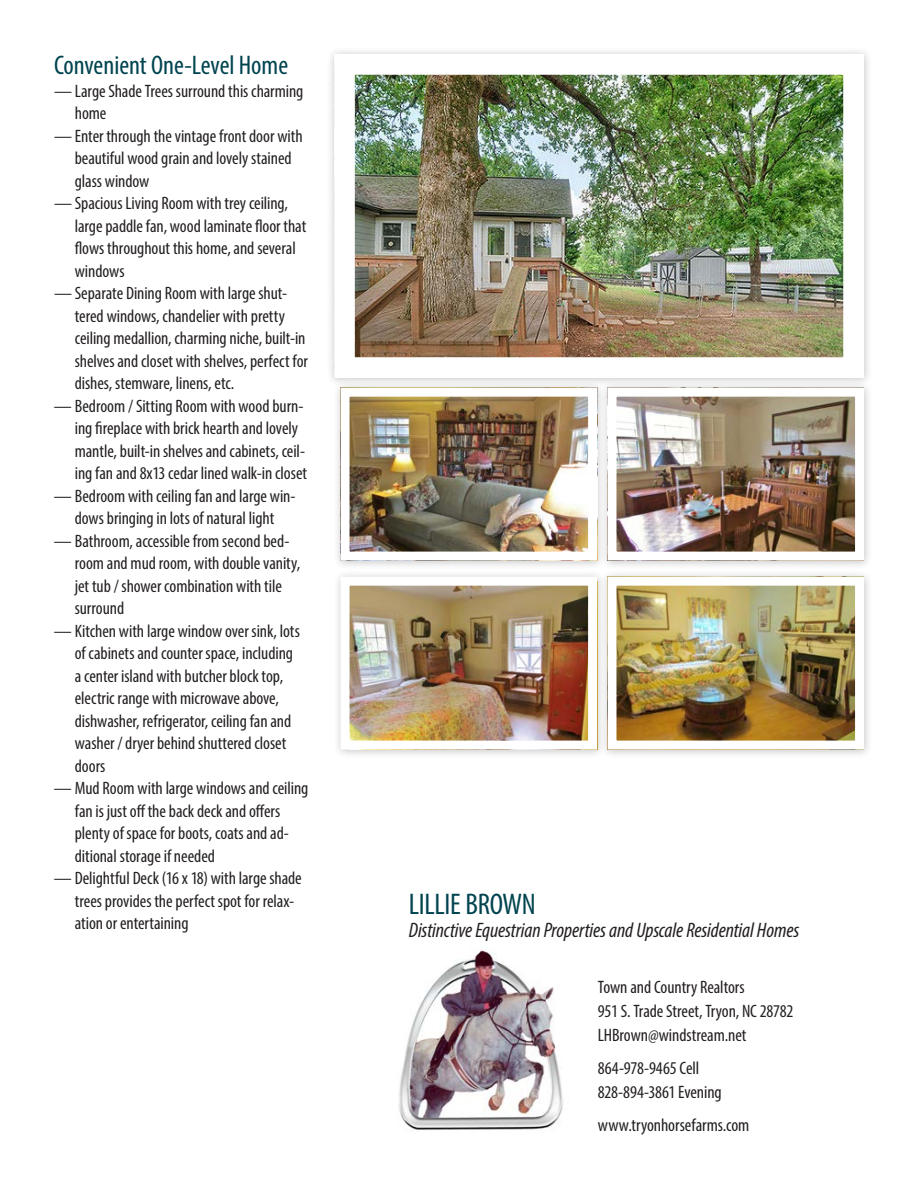
<style>
.page{position:relative;width:918px;height:1188px;background:#fff}
.page>*{position:absolute;margin:0;border:0;box-sizing:border-box;transform-origin:0 0}
.t1{font:condensed 30px "Myriad Pro";letter-spacing:-.01em;color:#004450}
.t2{font:condensed 27px "Myriad Pro";color:#004450}
.t3{font:italic condensed 21px "Myriad Pro";letter-spacing:-.005em;color:#231f20}
.t4{font:condensed 18px/22.5px "Myriad Pro";letter-spacing:-.005em;color:#231f20}
</style>
<div class="page">
<img style="left:398px;top:950px;width:165px;height:180px">
<div style="left:326px;top:46px;width:547px;height:341px;background:#231f20;opacity:.25"></div>
<img style="left:356px;top:76px;width:486px;height:280px">
<div style="left:333px;top:380px;width:273px;height:190px;background:#231f20;opacity:.25"></div>
<img style="left:351px;top:398px;width:236px;height:153px">
<div style="left:341px;top:388px;width:256px;height:173px;border:9px solid #fff"></div>
<div style="left:600px;top:380px;width:273px;height:190px;background:#231f20;opacity:.25"></div>
<img style="left:618px;top:398px;width:236px;height:153px">
<div style="left:608px;top:388px;width:256px;height:173px;border:9px solid #fff"></div>
<div style="left:600px;top:569px;width:273px;height:190px;background:#231f20;opacity:.25"></div>
<img style="left:618px;top:587px;width:236px;height:153px">
<div style="left:608px;top:577px;width:256px;height:173px;border:9px solid #fff"></div>
<div style="left:333px;top:569px;width:273px;height:190px;background:#231f20;opacity:.25"></div>
<img style="left:351px;top:587px;width:236px;height:153px">
<div style="left:341px;top:577px;width:256px;height:173px;border:9px solid #fff"></div>
<h2 class="t2" style="left:54px;top:49px;width:236px">Convenient One-Level Home</h2>
<p class="t4" style="left:75px;top:79px;width:230px;text-indent:-21px">— Large Shade Trees surround this charming home</p>
<p class="t4" style="left:75px;top:124px;width:229px;text-indent:-21px">— Enter through the vintage front door with beautiful wood grain and lovely stained glass window</p>
<p class="t4" style="left:75px;top:192px;width:233px;text-indent:-21px">— Spacious Living Room with trey ceiling, large paddle fan, wood laminate floor that flows throughout this home, and several windows</p>
<p class="t4" style="left:75px;top:282px;width:235px;text-indent:-21px">— Separate Dining Room with large shut&shy;tered windows, chandelier with pretty ceiling medallion, charming niche, built-in shelves and closet with shelves, perfect for dishes, stemware, linens, etc.</p>
<p class="t4" style="left:75px;top:394px;width:234px;text-indent:-21px">— Bedroom / Sitting Room with wood burn&shy;ing fireplace with brick hearth and lovely mantle, built-in shelves and cabinets, ceil&shy;ing fan and 8x13 cedar lined walk-in closet</p>
<p class="t4" style="left:54px;top:484px;width:243px;text-align:center">— Bedroom with ceiling fan and large win&shy;dows bringing in lots of natural light</p>
<p class="t4" style="left:75px;top:529px;width:227px;text-indent:-21px">— Bathroom, accessible from second bed&shy;room and mud room, with double vanity, jet tub / shower combination with tile surround</p>
<p class="t4" style="left:75px;top:619px;width:227px;text-indent:-21px">— Kitchen with large window over sink, lots of cabinets and counter space, including a center island with butcher block top, electric range with microwave above, dishwasher, refrigerator, ceiling fan and washer / dryer behind shuttered closet doors</p>
<p class="t4" style="left:75px;top:777px;width:235px;text-indent:-21px">— Mud Room with large windows and ceiling fan is just off the back deck and offers plenty of space for boots, coats and ad&shy;ditional storage if needed</p>
<p class="t4" style="left:75px;top:867px;width:228px;text-indent:-21px">— Delightful Deck (16 x 18) with large shade trees provides the perfect spot for relax&shy;ation or entertaining</p>
<h1 class="t1" style="left:409px;top:886px;width:128px">LILLIE BROWN</h1>
<p class="t3" style="left:409px;top:917px;width:392px">Distinctive Equestrian Properties and Upscale Residential Homes</p>
<p class="t4" style="left:598px;top:975px;width:197px;line-height:24px">Town and Country Realtors<br>951 S. Trade Street, Tryon, NC 28782<br>LHBrown@windstream.net</p>
<p class="t4" style="left:598px;top:1056px;width:125px;line-height:24px">864-978-9465 Cell<br>828-894-3861 Evening</p>
<p class="t4" style="left:598px;top:1114px;width:153px">www.tryonhorsefarms.com</p>
</div>
